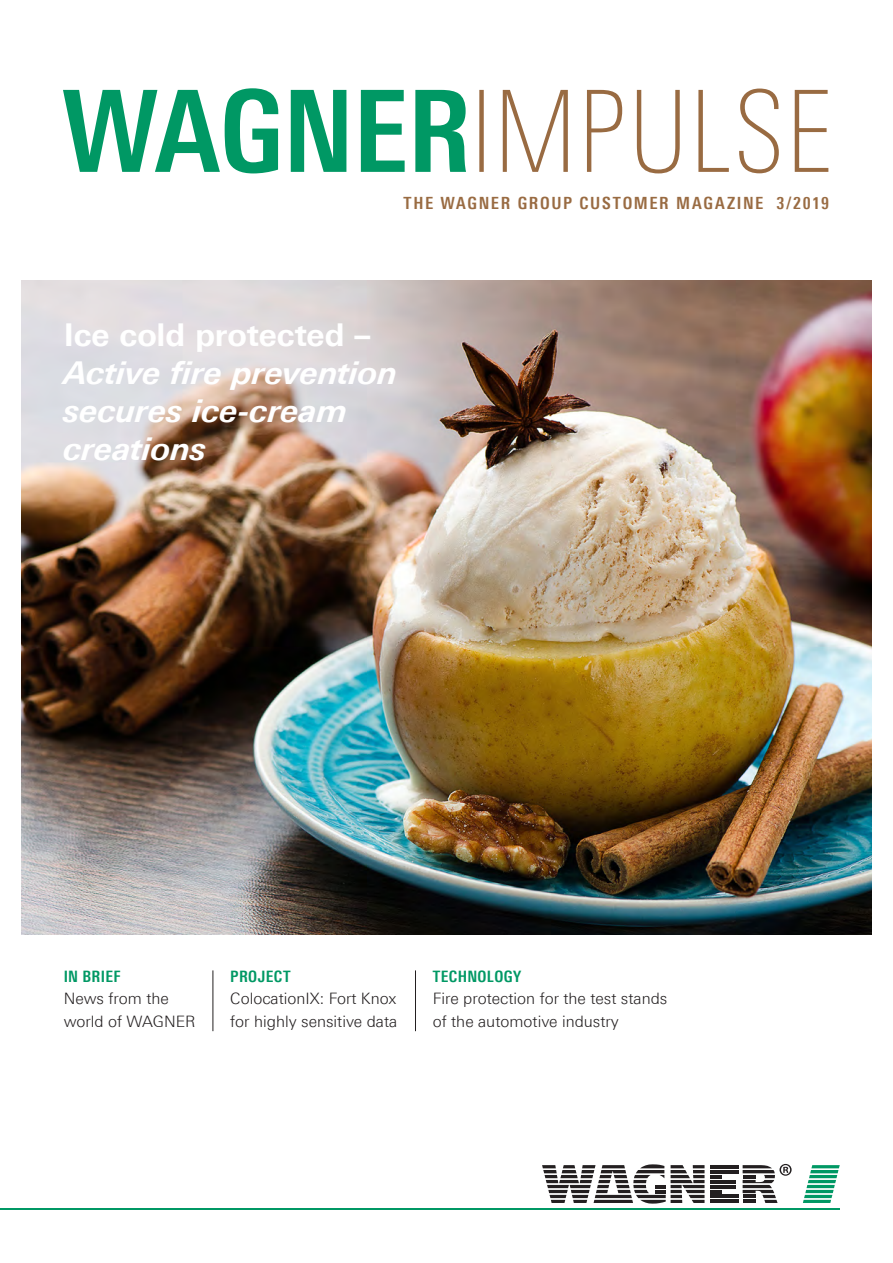
<style>
.page{position:relative;width:893px;height:1263px;background:#fff}
.page>*{position:absolute;margin:0;border:0;box-sizing:border-box;transform-origin:0 0}
.t1{font:italic 700 31.5px/37.8px "LT Univers Basic";letter-spacing:-.01em;color:#fff}
.t2{font:700 31.5px "LT Univers Basic";letter-spacing:-.005em;color:#fff}
.t3{font:700 condensed 16.8px "LT Univers";letter-spacing:.1em;color:#996b42}
.t4{font:300 15.75px/22.5px "LT Univers Basic";color:#231f20}
.t5{font:700 condensed 15.75px "LT Univers";letter-spacing:.025em;color:#009864}
</style>
<div class="page">
<hr style="left:710px;top:1185px;width:26px;height:3px;background:#231f20">
<hr style="left:710px;top:1180px;width:26px;height:3px;background:#231f20">
<svg style="left:710px;top:1190px;width:12px;height:3px"></svg>
<svg style="left:710px;top:1175px;width:12px;height:3px"></svg>
<hr style="left:710px;top:1165px;width:28px;height:3px;background:#231f20">
<hr style="left:710px;top:1200px;width:28px;height:3px;background:#231f20">
<hr style="left:710px;top:1170px;width:28px;height:3px;background:#231f20">
<hr style="left:710px;top:1195px;width:28px;height:3px;background:#231f20">
<svg style="left:542px;top:1164px;width:162px;height:39px"></svg>
<hr style="left:0;top:1208px;width:840px;height:2px;background:#009864">
<svg style="left:803px;top:1165px;width:37px;height:38px"></svg>
<svg style="left:743px;top:1164px;width:49px;height:39px"></svg>
<img style="left:21px;top:281px;width:851px;height:653px">
<hr style="left:213px;top:970px;width:1px;height:61px;background:#231f20">
<hr style="left:415px;top:970px;width:1px;height:61px;background:#231f20">
<svg style="left:63px;top:88px;width:403px;height:85px"></svg>
<svg style="left:479px;top:89px;width:349px;height:84px"></svg>
<p class="t3" style="left:403px;top:193px;width:427px">THE WAGNER GROUP CUSTOMER MAGAZINE 3/2019</p>
<h1 class="t2" style="left:64px;top:316px;width:308px">Ice cold protected –</h1>
<h1 class="t1" style="left:64px;top:354px;width:335px">Active fire prevention secures ice-cream creations</h1>
<p class="t5" style="left:64px;top:967px;width:58px">IN BRIEF</p>
<p class="t4" style="left:64px;top:987px;width:133px">News from the world of WAGNER</p>
<p class="t5" style="left:230px;top:967px;width:62px">PROJECT</p>
<p class="t4" style="left:230px;top:987px;width:169px">ColocationIX: Fort Knox for highly sensitive data</p>
<p class="t5" style="left:433px;top:967px;width:90px">TECHNOLOGY</p>
<p class="t4" style="left:433px;top:987px;width:236px">Fire protection for the test stands of the automotive industry</p>
</div>
